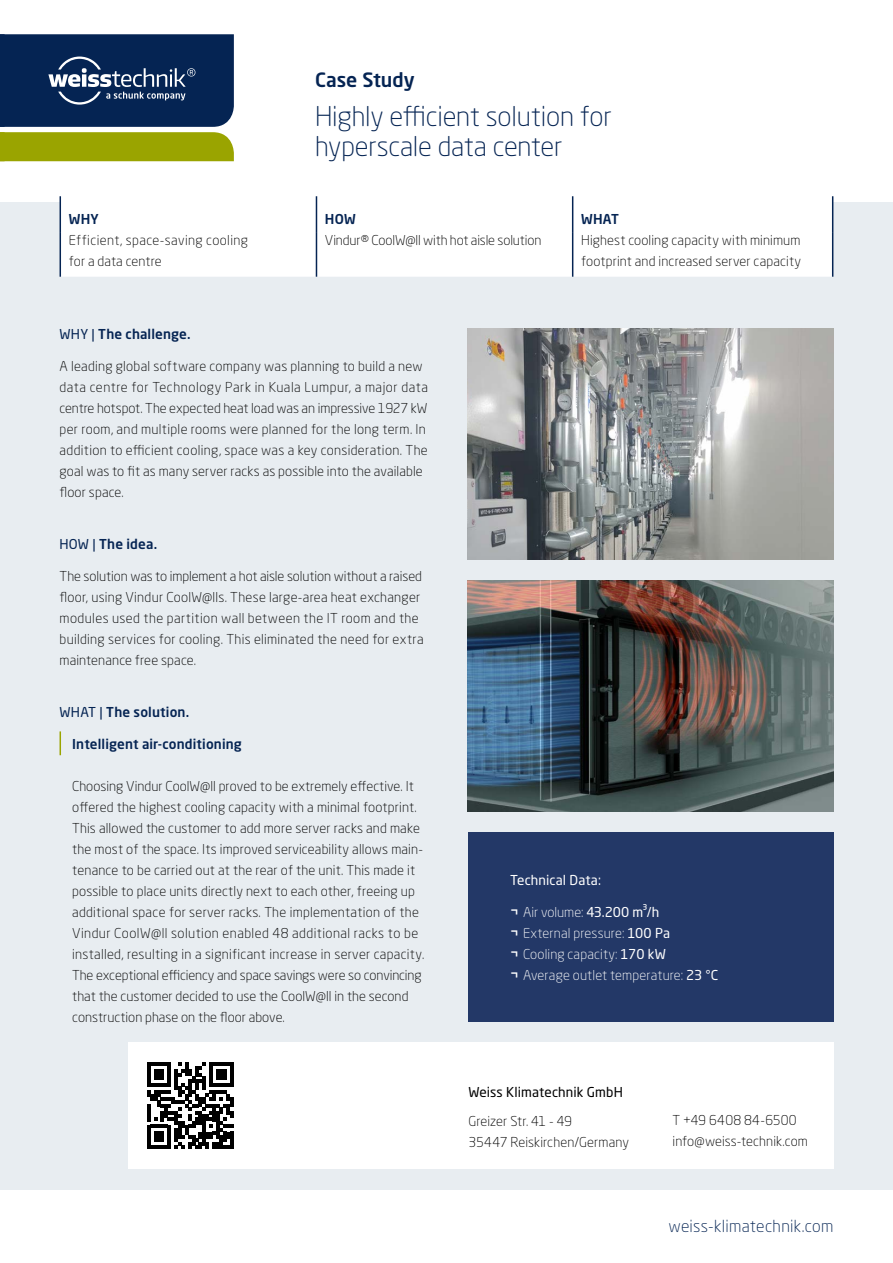
<style>
.page{position:relative;width:893px;height:1263px;background:#fff}
.page>*{position:absolute;margin:0;border:0;box-sizing:border-box;transform-origin:0 0}
.t1{font:300 27px/30px "Neo Sans W1 G";letter-spacing:-.01em;color:#052453}
.t2{font:500 19.5px "Neo Sans W1 G";color:#052453}
.t3{font:300 16.5px "Neo Sans W1 G";letter-spacing:.02em;color:#052453}
.t4{font:300 13.5px/21px "Neo Sans W1 G";letter-spacing:.01em;color:#000}
.t5{font:300 13.5px/21px "Neo Sans W1 G";letter-spacing:.01em;color:#fff}
.t6{font:500 13.5px "Neo Sans W1 G";letter-spacing:.01em;color:#052453}
.t7{font:300 13.5px "Neo Sans W1 G";letter-spacing:-.01em;color:#000}
.t8{font:13.5px "Neo Sans W1 G";letter-spacing:.005em;color:#000}
.t9{font:13.5px "Neo Sans W1 G";letter-spacing:.005em;color:#fff}
.s1{font-weight:400}
.s2{font-weight:500}
</style>
<div class="page">
<div style="left:0;top:203px;width:893px;height:987px;background:#e8edf1"></div>
<img style="left:468px;top:329px;width:365px;height:231px">
<img style="left:468px;top:581px;width:365px;height:231px">
<div style="left:128px;top:1043px;width:705px;height:126px;background:#fff"></div>
<div style="left:468px;top:833px;width:365px;height:189px;background:#233867"></div>
<svg style="left:60px;top:731px;width:1px;height:24px"></svg>
<svg style="left:147px;top:1062px;width:86px;height:87px"></svg>
<svg style="left:0;top:34px;width:234px;height:127px;background:#3e5551"></svg>
<div style="left:61px;top:196px;width:771px;height:81px;background:#fff"></div>
<hr style="left:60px;top:232px;width:1px;height:45px;background:#052453">
<hr style="left:316px;top:232px;width:1px;height:45px;background:#052453">
<hr style="left:572px;top:196px;width:1px;height:36px;background:#052453">
<hr style="left:832px;top:196px;width:1px;height:36px;background:#052453">
<hr style="left:572px;top:232px;width:1px;height:45px;background:#052453">
<hr style="left:832px;top:232px;width:1px;height:45px;background:#052453">
<hr style="left:60px;top:196px;width:1px;height:36px;background:#052453">
<hr style="left:316px;top:196px;width:1px;height:36px;background:#052453">
<h2 class="t2" style="left:315px;top:68px;width:101px">Case Study</h2>
<h1 class="t1" style="left:315px;top:100px;width:298px">Highly efficient solution for hyperscale data center</h1>
<p class="t6" style="left:69px;top:210px;width:32px">WHY</p>
<p class="t6" style="left:325px;top:210px;width:32px">HOW</p>
<p class="t6" style="left:581px;top:210px;width:39px">WHAT</p>
<p class="t4" style="left:69px;top:229px;width:181px">Efficient, space-saving cooling for a data centre</p>
<p class="t7" style="left:325px;top:231px;width:218px">Vindur® CoolW@ll with hot aisle solution</p>
<p class="t4" style="left:581px;top:229px;width:221px">Highest cooling capacity with minimum footprint and increased server capacity</p>
<p class="t6" style="left:60px;top:326px;width:133px"><span class="s1">WHY |</span> The challenge.</p>
<p class="t4" style="left:60px;top:355px;width:370px">A leading global software company was planning to build a new data centre for Technology Park in Kuala Lumpur, a major data centre hotspot. The expected heat load was an impressive 1927 kW per room, and multiple rooms were planned for the long term. In addition to efficient cooling, space was a key consideration. The goal was to fit as many server racks as possible into the available floor space.</p>
<p class="t6" style="left:60px;top:536px;width:99px"><span class="s1">HOW |</span> The idea.</p>
<p class="t4" style="left:60px;top:565px;width:366px">The solution was to implement a hot aisle solution without a raised floor, using Vindur CoolW@lls. These large-area heat exchanger modules used the partition wall between the IT room and the building services for cooling. This eliminated the need for extra maintenance free space.</p>
<p class="t6" style="left:59px;top:704px;width:131px"><span class="s1">WHAT |</span> The solution.</p>
<p class="t6" style="left:72px;top:735px;width:171px">Intelligent air-conditioning</p>
<p class="t4" style="left:72px;top:775px;width:354px">Choosing Vindur CoolW@ll proved to be extremely effective. It offered the highest cooling capacity with a minimal footprint.<br>This allowed the customer to add more server racks and make the most of the space. Its improved serviceability allows main&shy;tenance to be carried out at the rear of the unit. This made it possible to place units directly next to each other, freeing up additional space for server racks. The implementation of the Vindur CoolW@ll solution enabled 48 additional racks to be installed, resulting in a significant increase in server capacity.<br>The exceptional efficiency and space savings were so convincing that the customer decided to use the CoolW@ll in the second construction phase on the floor above.</p>
<p class="t9" style="left:510px;top:872px;width:92px">Technical Data:</p>
<p class="t5" style="left:510px;top:901px;width:209px"><span class="s2">¬</span> Air volume: <span class="s1">43.200 m³/h<br></span><span class="s2">¬</span> External pressure: <span class="s1">100 Pa<br></span><span class="s2">¬</span> Cooling capacity: <span class="s1">170 kW<br></span><span class="s2">¬</span> Average outlet temperature: <span class="s1">23 °C</span></p>
<p class="t8" style="left:468px;top:1084px;width:156px">Weiss Klimatechnik GmbH</p>
<p class="t4" style="left:468px;top:1110px;width:162px">Greizer Str. 41 - 49<br>35447 Reiskirchen/Germany</p>
<p class="t4" style="left:672px;top:1109px;width:137px">T +49 6408 84-6500 info@weiss-technik.com</p>
<p class="t3" style="left:668px;top:1215px;width:166px">weiss-klimatechnik.com</p>
</div>
